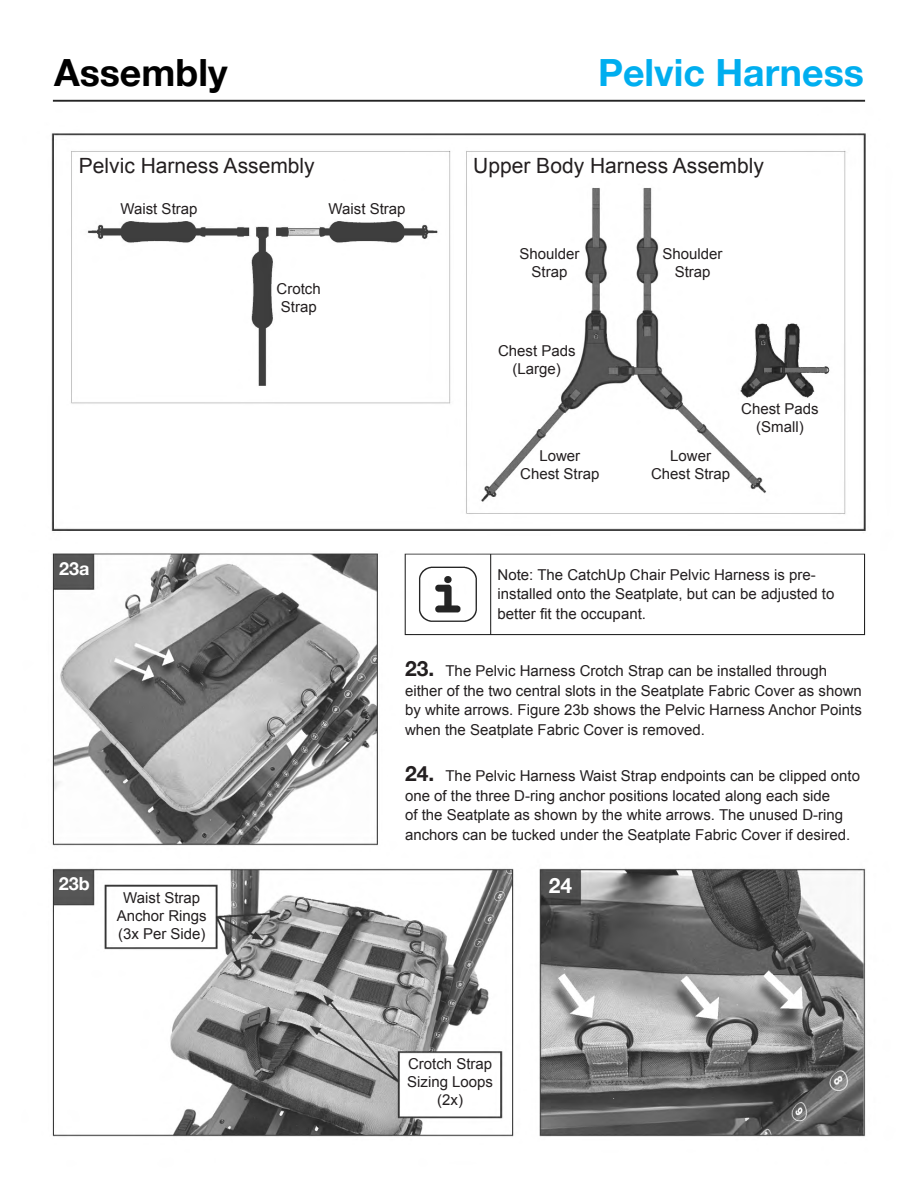
<style>
.page{position:relative;width:918px;height:1188px;background:#fff}
.page>*{position:absolute;margin:0;border:0;box-sizing:border-box;transform-origin:0 0}
.t1{font:700 37.5px "Helvetica Neue";color:#00aeef}
.t2{font:700 37.5px "Helvetica Neue";color:#000}
.t3{font:21px "Arial";color:#231f20}
.t4{font:700 21px "Helvetica Neue";color:#fff}
.t5{font:700 18px "Helvetica Neue";color:#fff}
.t6{font:15px/18px "Arial";color:#231f20;text-align:center}
.s1{font-family:"Helvetica Neue";font-weight:700;font-size:21px}
</style>
<div class="page">
<img style="left:51px;top:99px;width:815px;height:1038px">
<h1 class="t2" style="left:54px;top:43px;width:175px">Assembly</h1>
<h1 class="t1" style="left:598px;top:43px;width:267px">Pelvic Harness</h1>
<h2 class="t3" style="left:79px;top:152px;width:237px">Pelvic Harness Assembly</h2>
<p class="t6" style="left:121px;top:200px;width:78px">Waist Strap</p>
<p class="t6" style="left:329px;top:200px;width:78px">Waist Strap</p>
<p class="t6" style="left:277px;top:280px;width:46px;text-align:left">Crotch<br>Strap</p>
<h2 class="t3" style="left:473px;top:152px;width:292px">Upper Body Harness Assembly</h2>
<p class="t6" style="left:520px;top:245px;width:62px">Shoulder<br>Strap</p>
<p class="t6" style="left:498px;top:342px;width:79px">Chest Pads (Large)</p>
<p class="t6" style="left:520px;top:447px;width:81px">Lower<br>Chest Strap</p>
<p class="t6" style="left:663px;top:245px;width:62px">Shoulder<br>Strap</p>
<p class="t6" style="left:651px;top:447px;width:81px">Lower<br>Chest Strap</p>
<p class="t6" style="left:741px;top:400px;width:79px">Chest Pads (Small)</p>
<p class="t5" style="left:59px;top:555px;width:32px">23a</p>
<p class="t5" style="left:59px;top:869px;width:33px">23b</p>
<p class="t6" style="left:117px;top:889px;width:92px">Waist Strap<br>Anchor Rings (3x Per Side)</p>
<p class="t6" style="left:498px;top:565px;width:338px;line-height:19.5px;text-align:left">Note: The CatchUp Chair Pelvic Harness is pre&shy;installed onto the Seatplate, but can be adjusted to better fit the occupant.</p>
<p class="t6" style="left:405px;top:661px;width:458px;line-height:19.5px;text-align:left"><span class="s1">23.</span> The Pelvic Harness Crotch Strap can be installed through either of the two central slots in the Seatplate Fabric Cover as shown by white arrows. Figure 23b shows the Pelvic Harness Anchor Points when the Seatplate Fabric Cover is removed.</p>
<p class="t6" style="left:405px;top:766px;width:457px;line-height:19.5px;text-align:left"><span class="s1">24.</span> The Pelvic Harness Waist Strap endpoints can be clipped onto one of the three D-ring anchor positions located along each side<br>of the Seatplate as shown by the white arrows. The unused D-ring anchors can be tucked under the Seatplate Fabric Cover if desired.</p>
<h2 class="t4" style="left:549px;top:869px;width:25px">24</h2>
<p class="t6" style="left:407px;top:1055px;width:87px">Crotch Strap<br>Sizing Loops (2x)</p>
</div>
